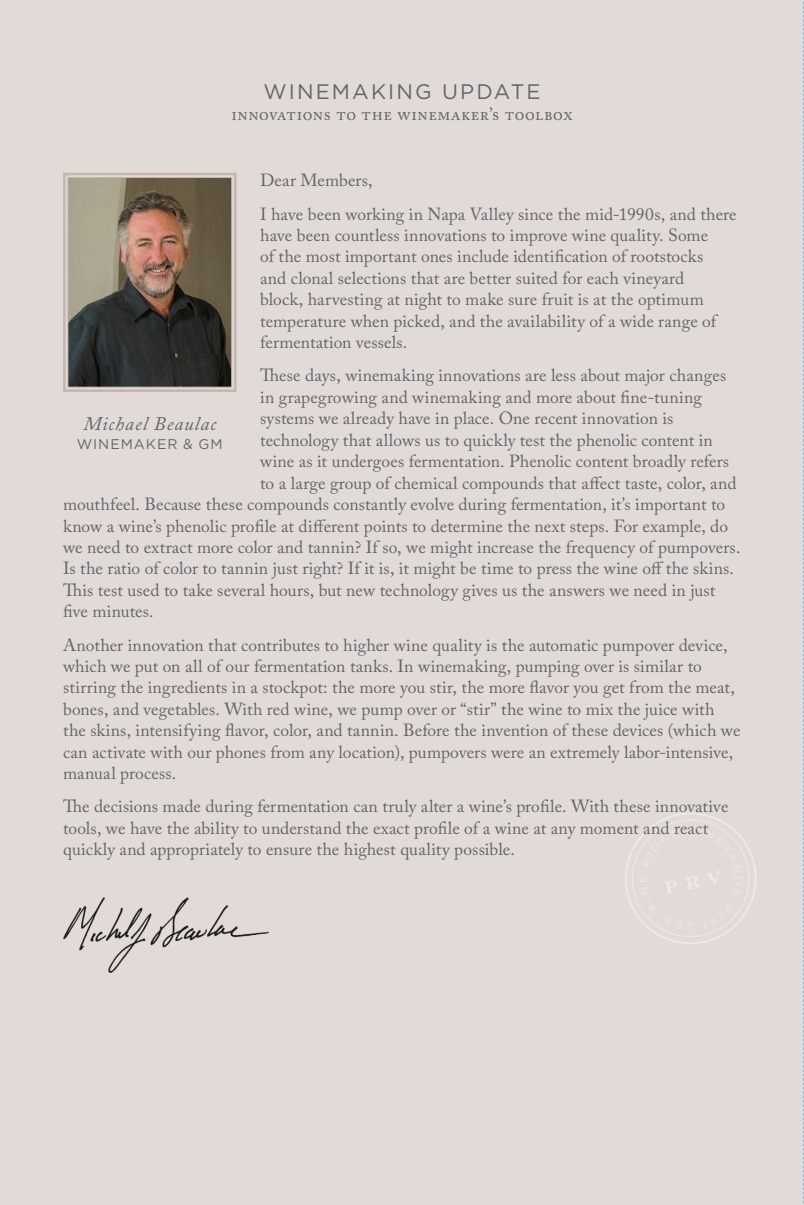
<style>
.page{position:relative;width:804px;height:1205px;background:#fff}
.page>*{position:absolute;margin:0;border:0;box-sizing:border-box;transform-origin:0 0}
.t1{font:21px "Gotham";letter-spacing:.1em;color:#63656a}
.t2{font:italic 19.25px "Adobe Caslon Pro";letter-spacing:.05em;color:#63656a}
.Intro_Letter{font:17.5px/21.3px "Adobe Caslon Pro";letter-spacing:.005em;color:#63656a}
.wines-intro{font:17.5px "Adobe Caslon Pro";letter-spacing:.03em;color:#63656a}
.t3{font:14px "Gotham";letter-spacing:.07em;color:#63656a}
</style>
<div class="page">
<div style="left:0;top:0;width:803px;height:1205px;background:#e2dad7"></div>
<svg style="left:63px;top:172px;width:174px;height:220px"></svg>
<svg style="left:67px;top:177px;width:165px;height:211px;background:#665c4f"></svg>
<svg style="left:625px;top:813px;width:131px;height:131px"></svg>
<img style="left:64px;top:897px;width:205px;height:75px">
<svg style="left:803px;top:0;width:1px;height:1205px"></svg>
<p class="t1" style="left:263px;top:78px;width:278px">WINEMAKING UPDATE</p>
<p class="wines-intro" style="left:231px;top:103px;width:342px">innovations to the winemaker’s toolbox</p>
<p class="Intro_Letter" style="left:260px;top:170px;width:114px">Dear Members,</p>
<p class="Intro_Letter" style="left:260px;top:203px;width:478px">I have been working in Napa Valley since the mid-1990s, and there have been countless innovations to improve wine quality. Some<br>of the most important ones include identification of rootstocks<br>and clonal selections that are better suited for each vineyard<br>block, harvesting at night to make sure fruit is at the optimum temperature when picked, and the availability of a wide range of fermentation vessels.</p>
<p class="Intro_Letter" style="left:260px;top:365px;width:467px">These days, winemaking innovations are less about major changes</p>
<p class="Intro_Letter" style="left:260px;top:386px;width:443px">in grapegrowing and winemaking and more about fine-tuning</p>
<p class="Intro_Letter" style="left:260px;top:408px;width:414px">systems we already have in place. One recent innovation is</p>
<p class="Intro_Letter" style="left:260px;top:429px;width:454px">technology that allows us to quickly test the phenolic content in</p>
<p class="Intro_Letter" style="left:260px;top:450px;width:470px">wine as it undergoes fermentation. Phenolic content broadly refers</p>
<p class="Intro_Letter" style="left:260px;top:472px;width:477px">to a large group of chemical compounds that affect taste, color, and</p>
<p class="Intro_Letter" style="left:63px;top:493px;width:663px">mouthfeel. Because these compounds constantly evolve during fermentation, it’s important to</p>
<p class="Intro_Letter" style="left:63px;top:515px;width:666px">know a wine’s phenolic profile at different points to determine the next steps. For example, do</p>
<p class="Intro_Letter" style="left:63px;top:536px;width:678px">we need to extract more color and tannin? If so, we might increase the frequency of pumpovers.</p>
<p class="Intro_Letter" style="left:63px;top:558px;width:672px">Is the ratio of color to tannin just right? If it is, it might be time to press the wine off the skins.</p>
<p class="Intro_Letter" style="left:63px;top:579px;width:653px">This test used to take several hours, but new technology gives us the answers we need in just</p>
<p class="Intro_Letter" style="left:63px;top:601px;width:92px">five minutes.</p>
<p class="Intro_Letter" style="left:63px;top:634px;width:678px">Another innovation that contributes to higher wine quality is the automatic pumpover device, which we put on all of our fermentation tanks. In winemaking, pumping over is similar to stirring the ingredients in a stockpot: the more you stir, the more flavor you get from the meat, bones, and vegetables. With red wine, we pump over or “stir” the wine to mix the juice with the skins, intensifying flavor, color, and tannin. Before the invention of these devices (which we can activate with our phones from any location), pumpovers were an extremely labor-intensive, manual process.</p>
<p class="Intro_Letter" style="left:63px;top:796px;width:666px">The decisions made during fermentation can truly alter a wine’s profile. With these innovative tools, we have the ability to understand the exact profile of a wine at any moment and react quickly and appropriately to ensure the highest quality possible.</p>
<p class="t2" style="left:83px;top:412px;width:134px">Michael Beaulac</p>
<p class="t3" style="left:77px;top:435px;width:147px">WINEMAKER &amp; GM</p>
</div>
